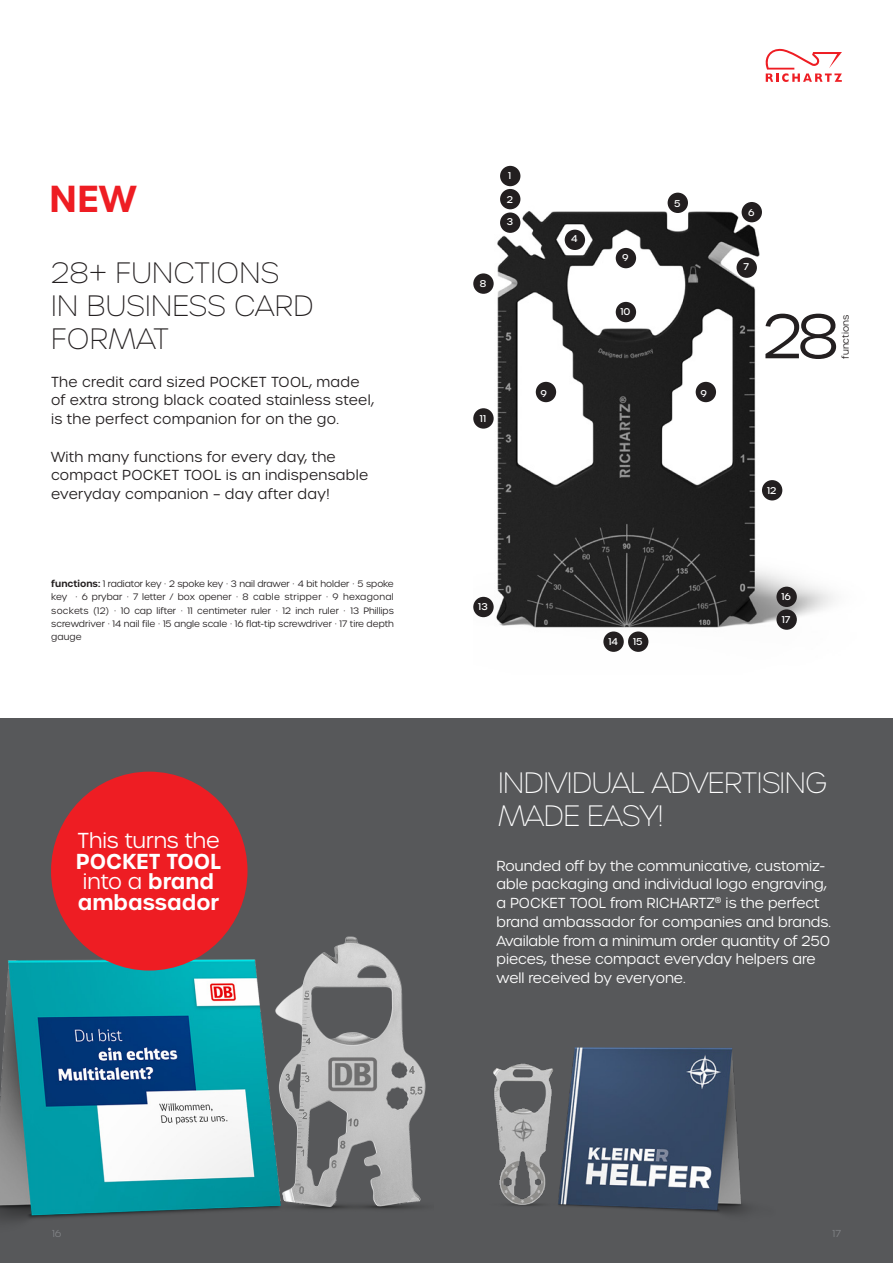
<style>
.page{position:relative;width:893px;height:1263px;background:#fff}
.page>*{position:absolute;margin:0;border:0;box-sizing:border-box;transform-origin:0 0}
.t1{font:300 61.05px "Urbane";color:#231f20}
.t2{font:600 36.3px "Urbane";color:#ee1d23}
.t3{font:100 28.5px/33px "Urbane";letter-spacing:.01em;color:#231f20}
.t4{font:100 28.5px/33px "Urbane";letter-spacing:-.02em;color:#fff}
.t5{font:600 20.85px/20.9px "Urbane";color:#fff}
.t6{font:300 20.85px "Urbane";color:#fff}
.t7{font:300 14.1px/18.8px "Urbane";color:#fff}
.t8{font:300 14.1px/18.8px "Urbane";letter-spacing:.02em;color:#231f20}
.t9{font:300 9.75px "Urbane";color:#808285}
.t10{font:500 9.45px "Urbane";color:#fff}
.t11{font:300 9.3px "Urbane";color:#231f20}
.t12{font:300 9px/13px "Urbane";color:#231f20;text-align:justify}
.s1{font-weight:600;font-size:9.3px}
.s2{font-weight:600}
.s3{font-family:"Brown Std"}
.s4{font-weight:300}
</style>
<div class="page">
<img style="left:473px;top:190px;width:361px;height:462px">
<div style="left:0;top:719px;width:893px;height:544px;background:#57585a"></div>
<img style="left:0;top:934px;width:426px;height:287px">
<img style="left:493px;top:1047px;width:254px;height:167px">
<div style="left:51px;top:772px;width:197px;height:198px;background:#ee1d23;border-radius:50%"></div>
<div style="left:500px;top:166px;width:20px;height:20px;background:#231f20;border-radius:50%"></div>
<div style="left:500px;top:189px;width:20px;height:20px;background:#231f20;border-radius:50%"></div>
<div style="left:500px;top:212px;width:20px;height:21px;background:#231f20;border-radius:50%"></div>
<div style="left:565px;top:230px;width:20px;height:20px;background:#231f20;border-radius:50%"></div>
<div style="left:603px;top:631px;width:21px;height:21px;background:#231f20;border-radius:50%"></div>
<div style="left:628px;top:631px;width:20px;height:21px;background:#231f20;border-radius:50%"></div>
<div style="left:668px;top:193px;width:20px;height:20px;background:#231f20;border-radius:50%"></div>
<div style="left:742px;top:202px;width:20px;height:20px;background:#231f20;border-radius:50%"></div>
<div style="left:736px;top:257px;width:21px;height:21px;background:#231f20;border-radius:50%"></div>
<div style="left:473px;top:273px;width:21px;height:21px;background:#231f20;border-radius:50%"></div>
<div style="left:616px;top:248px;width:20px;height:20px;background:#231f20;border-radius:50%"></div>
<div style="left:616px;top:302px;width:20px;height:20px;background:#231f20;border-radius:50%"></div>
<div style="left:536px;top:382px;width:20px;height:20px;background:#231f20;border-radius:50%"></div>
<div style="left:696px;top:382px;width:20px;height:20px;background:#231f20;border-radius:50%"></div>
<div style="left:473px;top:408px;width:21px;height:21px;background:#231f20;border-radius:50%"></div>
<div style="left:776px;top:587px;width:21px;height:20px;background:#231f20;border-radius:50%"></div>
<div style="left:776px;top:609px;width:21px;height:21px;background:#231f20;border-radius:50%"></div>
<div style="left:762px;top:480px;width:20px;height:20px;background:#231f20;border-radius:50%"></div>
<div style="left:473px;top:597px;width:21px;height:20px;background:#231f20;border-radius:50%"></div>
<svg style="left:765px;top:48px;width:77px;height:34px"></svg>
<h2 class="t2" style="left:49px;top:174px;width:89px">NEW</h2>
<h3 class="t3" style="left:51px;top:256px;width:264px">28+ FUNCTIONS<br>IN BUSINESS CARD<br>FORMAT</h3>
<h3 class="t8" style="left:51px;top:372px;width:324px">The credit card sized POCKET TOOL, made of extra strong black coated stainless steel, is the perfect companion for on the go.</h3>
<h3 class="t8" style="left:51px;top:447px;width:319px">With many functions for every day, the compact POCKET TOOL is an indispensable everyday companion – day after day!</h3>
<p class="t12" style="left:51px;top:578px;width:344px"><span class="s1">functions</span><span class="s2">:</span> 1 radiator key <span class="s3">·</span> 2 spoke key <span class="s3">·</span> 3 nail drawer <span class="s3">·</span> 4 bit holder <span class="s3">·</span> 5 spoke key <span class="s3">·</span> 6 prybar <span class="s3">·</span> 7 letter / box opener <span class="s3">·</span> 8 cable stripper <span class="s3">·</span> 9 hexagonal sockets (12) <span class="s3">·</span> 10 cap lifter <span class="s3">·</span> 11 centimeter ruler <span class="s3">·</span> 12 inch ruler <span class="s3">·</span> 13 Phillips screwdriver <span class="s3">·</span> 14 nail file <span class="s3">·</span> 15 angle scale <span class="s3">·</span> 16 flat-tip screwdriver <span class="s3">·</span> 17 tire depth gauge</p>
<h3 class="t6" style="left:77px;top:827px;width:144px">This turns the</h3>
<h3 class="t5" style="left:76px;top:851px;width:147px">POCKET TOOL <span class="s4">into a</span> brand ambassador</h3>
<p class="t10" style="left:508px;top:169px;width:5px">1</p>
<p class="t10" style="left:507px;top:193px;width:8px">2</p>
<p class="t10" style="left:507px;top:216px;width:8px">3</p>
<p class="t10" style="left:480px;top:278px;width:8px">8</p>
<p class="t10" style="left:571px;top:233px;width:8px">4</p>
<p class="t10" style="left:622px;top:251px;width:8px">9</p>
<p class="t10" style="left:620px;top:306px;width:12px">10</p>
<p class="t10" style="left:674px;top:197px;width:8px">5</p>
<p class="t10" style="left:480px;top:413px;width:8px">11</p>
<p class="t10" style="left:540px;top:387px;width:8px">9</p>
<p class="t10" style="left:700px;top:387px;width:8px">9</p>
<p class="t10" style="left:748px;top:206px;width:8px">6</p>
<p class="t10" style="left:743px;top:261px;width:7px">7</p>
<h1 class="t1" style="left:763px;top:297px;width:78px">28</h1>
<p class="t11" style="left:839px;top:359px;width:45px;rotate:-90deg">functions</p>
<p class="t10" style="left:767px;top:484px;width:11px">12</p>
<p class="t10" style="left:478px;top:600px;width:11px">13</p>
<p class="t10" style="left:608px;top:636px;width:11px">14</p>
<p class="t10" style="left:633px;top:636px;width:11px">15</p>
<p class="t10" style="left:781px;top:591px;width:11px">16</p>
<p class="t10" style="left:782px;top:613px;width:10px">17</p>
<h3 class="t4" style="left:498px;top:766px;width:331px">INDIVIDUAL ADVERTISING<br>MADE EASY!</h3>
<p class="t7" style="left:496px;top:856px;width:336px">Rounded off by the communicative, customiz&shy;able packaging and individual logo engraving, a POCKET TOOL from RICHARTZ<sup>®</sup> is the perfect brand ambassador for companies and brands.<br>Available from a minimum order quantity of 250 pieces, these compact everyday helpers are well received by everyone.</p>
<p class="t9" style="left:52px;top:1227px;width:11px">16</p>
<p class="t9" style="left:833px;top:1227px;width:10px">17</p>
</div>
